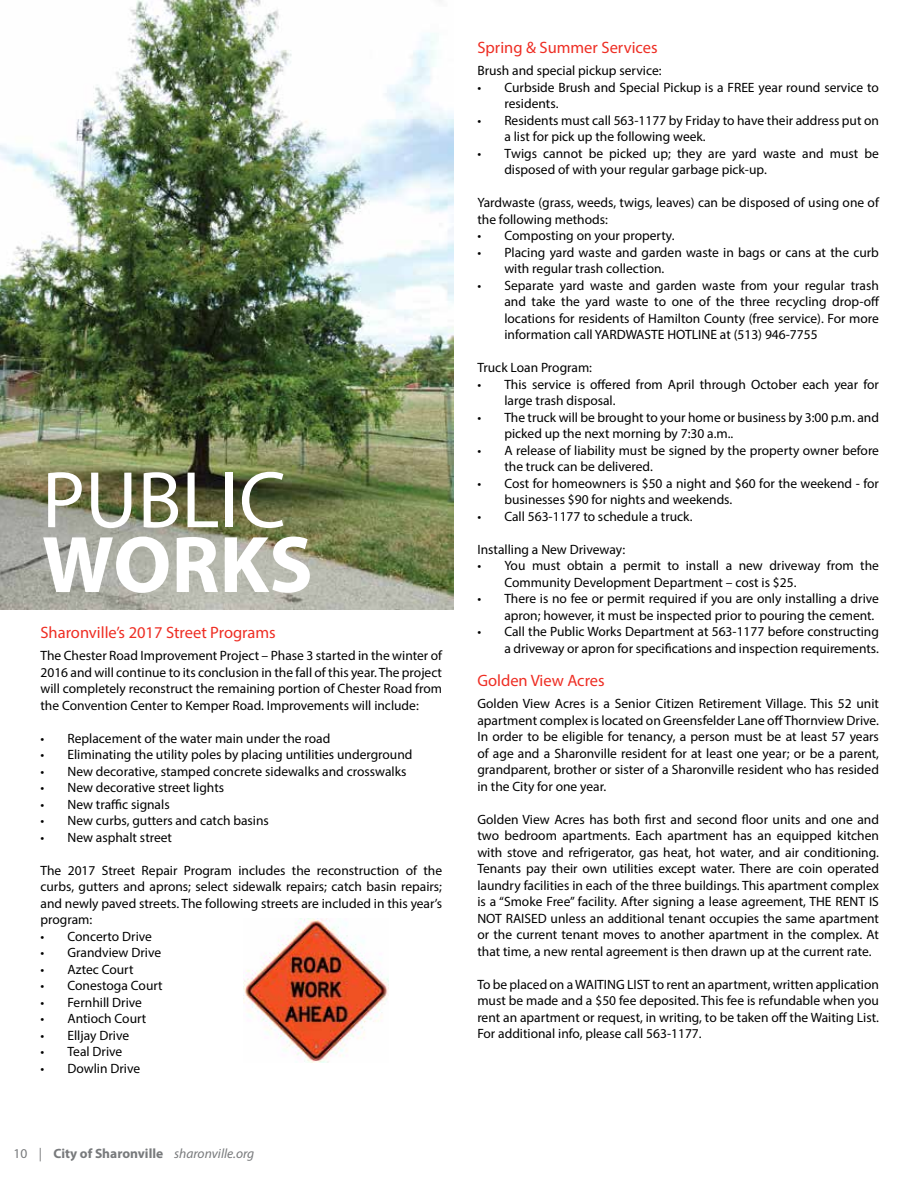
<style>
.page{position:relative;width:918px;height:1188px;background:#fff}
.page>*{position:absolute;margin:0;border:0;box-sizing:border-box;transform-origin:0 0}
.t1{font:81px "Myriad Pro";color:#fff}
.t2{font:700 81px "Myriad Pro";color:#fff}
.t3{font:16.5px "Myriad Pro";color:#ee2e24}
.t4{font:13.5px/16.5px "Myriad Pro";color:#000}
.t5{font:700 13.5px "Myriad Pro";color:#787a7c}
.s1{font-weight:400}
.s2{font-weight:400;font-style:italic}
</style>
<div class="page">
<img style="left:0;top:0;width:454px;height:609px">
<img style="left:243px;top:918px;width:145px;height:145px">
<h1 class="t1" style="left:42px;top:450px;width:245px">PUBLIC</h1>
<h1 class="t2" style="left:42px;top:512px;width:272px">WORKS</h1>
<p class="t3" style="left:40px;top:622px;width:237px">Sharonville’s 2017 Street Programs</p>
<p class="t4" style="left:40px;top:647px;width:403px;text-align:justify">The Chester Road Improvement Project – Phase 3 started in the winter of 2016 and will continue to its conclusion in the fall of this year. The project will completely reconstruct the remaining portion of Chester Road from the Convention Center to Kemper Road. Improvements will include:</p>
<p class="t4" style="left:40px;top:730px;width:291px">• Replacement of the water main under the road</p>
<p class="t4" style="left:40px;top:746px;width:373px">• Eliminating the utility poles by placing untilities underground</p>
<p class="t4" style="left:40px;top:763px;width:367px">• New decorative, stamped concrete sidewalks and crosswalks</p>
<p class="t4" style="left:40px;top:779px;width:185px">• New decorative street lights</p>
<p class="t4" style="left:40px;top:796px;width:131px">• New traffic signals</p>
<p class="t4" style="left:40px;top:812px;width:230px">• New curbs, gutters and catch basins</p>
<p class="t4" style="left:40px;top:829px;width:133px">• New asphalt street</p>
<p class="t4" style="left:40px;top:862px;width:403px;text-align:justify">The 2017 Street Repair Program includes the reconstruction of the curbs, gutters and aprons; select sidewalk repairs; catch basin repairs; and newly paved streets. The following streets are included in this year’s program:</p>
<p class="t4" style="left:40px;top:928px;width:113px">• Concerto Drive</p>
<p class="t4" style="left:40px;top:944px;width:122px">• Grandview Drive</p>
<p class="t4" style="left:40px;top:961px;width:95px">• Aztec Court</p>
<p class="t4" style="left:40px;top:977px;width:124px">• Conestoga Court</p>
<p class="t4" style="left:40px;top:994px;width:103px">• Fernhill Drive</p>
<p class="t4" style="left:40px;top:1010px;width:107px">• Antioch Court</p>
<p class="t4" style="left:40px;top:1027px;width:90px">• Elljay Drive</p>
<p class="t4" style="left:40px;top:1043px;width:83px">• Teal Drive</p>
<p class="t4" style="left:40px;top:1060px;width:101px">• Dowlin Drive</p>
<p class="t5" style="left:14px;top:1144px;width:242px"><span class="s1">10 |</span> City of Sharonville <span class="s2">sharonville.org</span></p>
<p class="t3" style="left:477px;top:37px;width:182px">Spring &amp; Summer Services</p>
<p class="t4" style="left:477px;top:62px;width:186px">Brush and special pickup service:</p>
<p class="t4" style="left:504px;top:79px;width:376px;text-indent:-27px">• Curbside Brush and Special Pickup is a FREE year round service to residents.</p>
<p class="t4" style="left:504px;top:112px;width:376px;text-indent:-27px">• Residents must call 563-1177 by Friday to have their address put on a list for pick up the following week.</p>
<p class="t4" style="left:504px;top:145px;width:376px;text-indent:-27px">• Twigs cannot be picked up; they are yard waste and must be disposed of with your regular garbage pick-up.</p>
<p class="t4" style="left:477px;top:194px;width:403px">Yardwaste (grass, weeds, twigs, leaves) can be disposed of using one of the following methods:</p>
<p class="t4" style="left:477px;top:227px;width:199px">• Composting on your property.</p>
<p class="t4" style="left:504px;top:244px;width:376px;text-indent:-27px">• Placing yard waste and garden waste in bags or cans at the curb with regular trash collection.</p>
<p class="t4" style="left:504px;top:277px;width:377px;text-align:justify;text-indent:-27px">• Separate yard waste and garden waste from your regular trash and take the yard waste to one of the three recycling drop-off locations for residents of Hamilton County (free service). For more information call YARDWASTE HOTLINE at (513) 946-7755</p>
<p class="t4" style="left:477px;top:359px;width:116px">Truck Loan Program:</p>
<p class="t4" style="left:504px;top:376px;width:376px;text-indent:-27px">• This service is offered from April through October each year for large trash disposal.</p>
<p class="t4" style="left:504px;top:409px;width:376px;text-indent:-27px">• The truck will be brought to your home or business by 3:00 p.m. and picked up the next morning by 7:30 a.m..</p>
<p class="t4" style="left:504px;top:442px;width:376px;text-indent:-27px">• A release of liability must be signed by the property owner before the truck can be delivered.</p>
<p class="t4" style="left:504px;top:475px;width:376px;text-indent:-27px">• Cost for homeowners is $50 a night and $60 for the weekend - for businesses $90 for nights and weekends.</p>
<p class="t4" style="left:477px;top:508px;width:217px">• Call 563-1177 to schedule a truck.</p>
<p class="t4" style="left:477px;top:541px;width:149px">Installing a New Driveway:</p>
<p class="t4" style="left:504px;top:557px;width:376px;text-indent:-27px">• You must obtain a permit to install a new driveway from the<br>Community Development Department – cost is $25.</p>
<p class="t4" style="left:504px;top:590px;width:376px;text-indent:-27px">• There is no fee or permit required if you are only installing a drive apron; however, it must be inspected prior to pouring the cement.</p>
<p class="t4" style="left:477px;top:623px;width:403px;text-align:right">• Call the Public Works Department at 563-1177 before constructing a driveway or apron for specifications and inspection requirements.</p>
<p class="t3" style="left:477px;top:670px;width:129px">Golden View Acres</p>
<p class="t4" style="left:477px;top:695px;width:403px;text-align:justify">Golden View Acres is a Senior Citizen Retirement Village. This 52 unit apartment complex is located on Greensfelder Lane off Thornview Drive.<br>In order to be eligible for tenancy, a person must be at least 57 years of age and a Sharonville resident for at least one year; or be a parent, grandparent, brother or sister of a Sharonville resident who has resided in the City for one year.</p>
<p class="t4" style="left:477px;top:811px;width:403px;text-align:justify">Golden View Acres has both first and second floor units and one and two bedroom apartments. Each apartment has an equipped kitchen with stove and refrigerator, gas heat, hot water, and air conditioning.<br>Tenants pay their own utilities except water. There are coin operated laundry facilities in each of the three buildings. This apartment complex is a “Smoke Free” facility. After signing a lease agreement, THE RENT IS NOT RAISED unless an additional tenant occupies the same apartment or the current tenant moves to another apartment in the complex. At that time, a new rental agreement is then drawn up at the current rate.</p>
<p class="t4" style="left:477px;top:976px;width:403px;text-align:justify">To be placed on a WAITING LIST to rent an apartment, written application must be made and a $50 fee deposited. This fee is refundable when you rent an apartment or request, in writing, to be taken off the Waiting List.<br>For additional info, please call 563-1177.</p>
</div>
